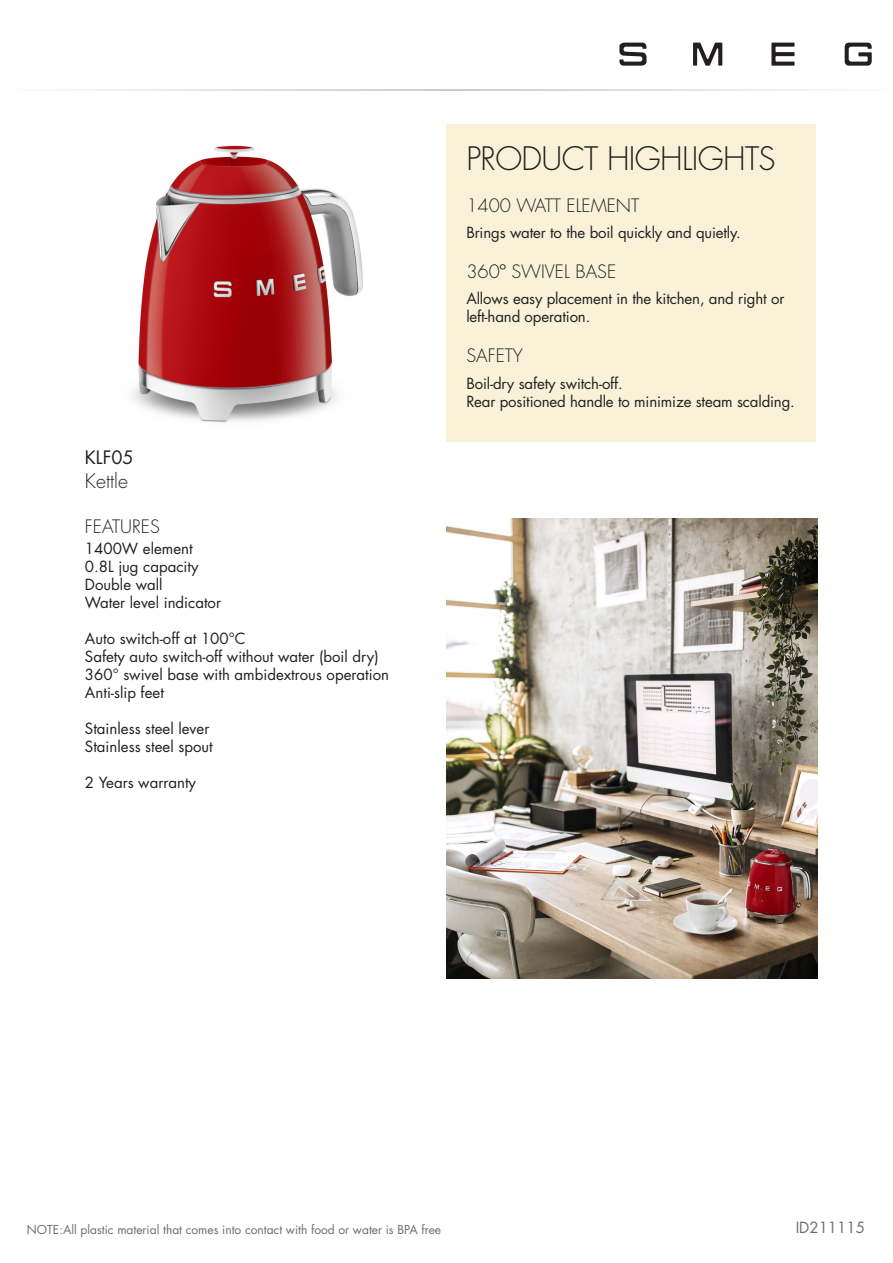
<style>
.page{position:relative;width:893px;height:1263px;background:#fff}
.page>*{position:absolute;margin:0;border:0;box-sizing:border-box;transform-origin:0 0}
.t1{font:300 31.5px "Futura Std";letter-spacing:-.02em;color:#231f20}
.t2{font:300 19.5px "Futura Std";color:#231f20}
.Key_Feature_Header{font:300 18px "Futura Std";color:#231f20}
.t3{font:18px "Futura Std";color:#231f20}
.Key_Features_Body{font:15px/18px "Futura Std";color:#231f20}
.t4{font:15px "Futura Std";color:#6c6d70}
.t5{font:12px "Futura Std";color:#6c6d70}
.s1{font-weight:400}
</style>
<div class="page">
<svg style="left:619px;top:43px;width:27px;height:23px"></svg>
<svg style="left:845px;top:43px;width:27px;height:23px"></svg>
<svg style="left:771px;top:43px;width:23px;height:23px"></svg>
<svg style="left:693px;top:43px;width:29px;height:23px"></svg>
<div style="left:446px;top:125px;width:370px;height:317px;background:#faf1d9"></div>
<img style="left:132px;top:145px;width:231px;height:278px">
<img style="left:446px;top:519px;width:372px;height:460px">
<p class="t1" style="left:466px;top:140px;width:311px">PRODUCT HIGHLIGHTS</p>
<p class="t3" style="left:85px;top:446px;width:50px">KLF05</p>
<p class="t2" style="left:85px;top:469px;width:45px">Kettle</p>
<p class="Key_Feature_Header" style="left:85px;top:515px;width:76px">FEATURES</p>
<p class="Key_Features_Body" style="left:85px;top:540px;width:109px">1400W element</p>
<p class="Key_Features_Body" style="left:85px;top:558px;width:115px">0.8L jug capacity</p>
<p class="Key_Features_Body" style="left:85px;top:576px;width:79px">Double wall</p>
<p class="Key_Features_Body" style="left:85px;top:594px;width:138px">Water level indicator</p>
<p class="Key_Features_Body" style="left:85px;top:630px;width:162px">Auto switch-off at 100°C</p>
<p class="Key_Features_Body" style="left:85px;top:648px;width:295px">Safety auto switch-off without water (boil dry)</p>
<p class="Key_Features_Body" style="left:85px;top:666px;width:306px">360° swivel base with ambidextrous operation</p>
<p class="Key_Features_Body" style="left:85px;top:684px;width:80px">Anti-slip feet</p>
<p class="Key_Features_Body" style="left:85px;top:720px;width:126px">Stainless steel lever</p>
<p class="Key_Features_Body" style="left:85px;top:738px;width:129px">Stainless steel spout</p>
<p class="Key_Features_Body" style="left:85px;top:774px;width:113px">2 Years warranty</p>
<p class="Key_Feature_Header" style="left:466px;top:194px;width:174px">1400 WATT ELEMENT</p>
<p class="Key_Features_Body" style="left:466px;top:224px;width:276px">Brings water to the boil quickly and quietly.</p>
<p class="Key_Feature_Header" style="left:466px;top:260px;width:151px">360<span class="s1">º</span> SWIVEL BASE</p>
<p class="Key_Features_Body" style="left:466px;top:290px;width:320px">Allows easy placement in the kitchen, and right or left-hand operation.</p>
<p class="Key_Feature_Header" style="left:466px;top:345px;width:58px">SAFETY</p>
<p class="Key_Features_Body" style="left:466px;top:374px;width:158px">Boil-dry safety switch-off.</p>
<p class="Key_Features_Body" style="left:466px;top:392px;width:330px">Rear positioned handle to minimize steam scalding.</p>
<p class="t5" style="left:27px;top:1221px;width:416px">NOTE:All plastic material that comes into contact with food or water is BPA free</p>
<p class="t4" style="left:796px;top:1218px;width:71px">ID211115</p>
</div>
